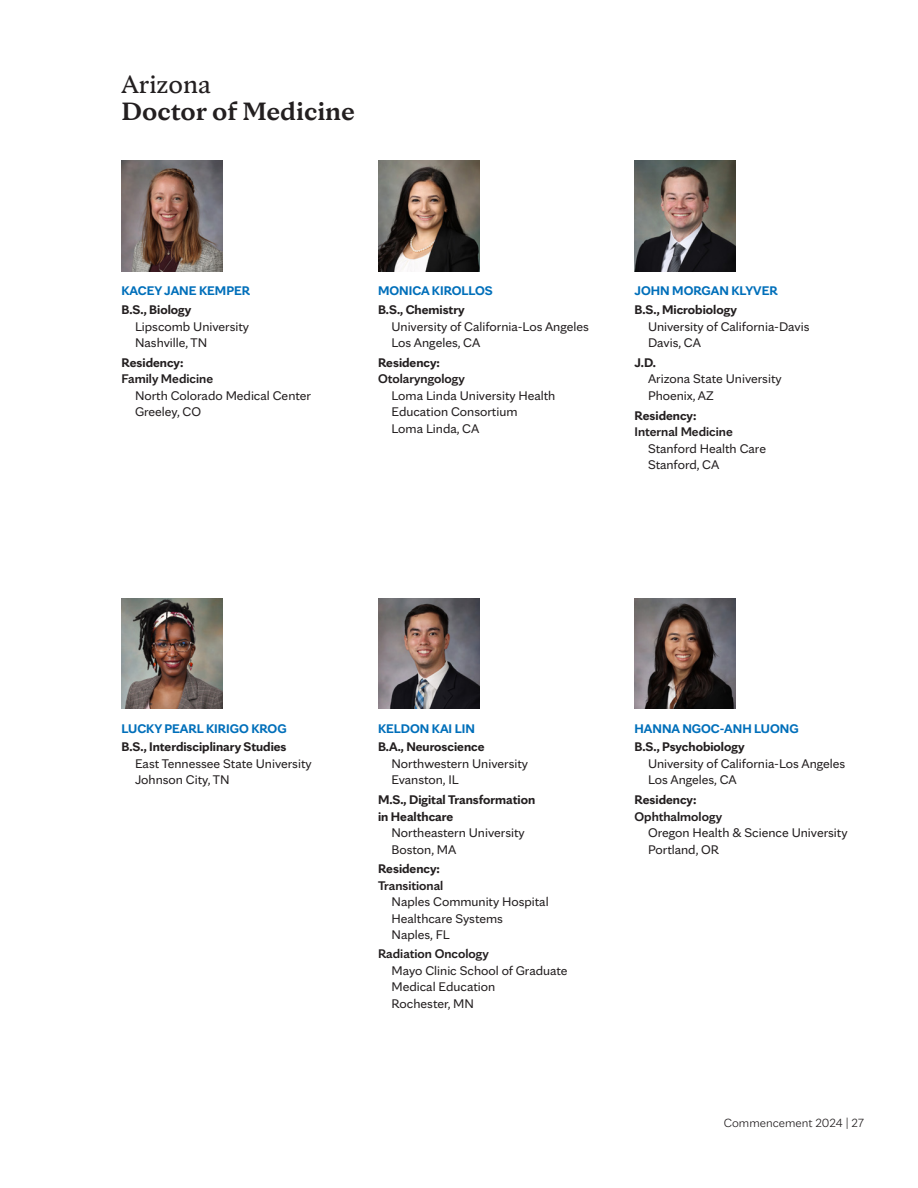
<style>
.page{position:relative;width:918px;height:1188px;background:#fff}
.page>*{position:absolute;margin:0;border:0;box-sizing:border-box;transform-origin:0 0}
.MC_-_INTRO{font:700 27px/27px "Mayo Clinic Serif";color:#231f20}
.Paragraph_Style_3{font:13.5px/16.5px "Mayo Clinic Sans";color:#231f20}
.Paragraph_Style_2{font:700 13.5px/16.5px "Mayo Clinic Sans";color:#231f20}
.Paragraph_Style_1{font:700 13.5px "Mayo Clinic Sans";color:#006fba}
.Paragraph_Style_4{font:13.5px "Mayo Clinic Sans";color:#231f20}
.Paragraph_Style_3-2{font:600 13.5px "Mayo Clinic Sans";color:#231f20}
.Paragraph_Style_3-3{font:700 13.5px "Mayo Clinic Sans";color:#231f20}
.t1{font:300 12.75px "Mayo Clinic Sans";color:#231f20}
.s1{font-weight:400}
</style>
<div class="page">
<img style="left:378px;top:161px;width:101px;height:110px">
<img style="left:634px;top:161px;width:102px;height:110px">
<img style="left:122px;top:598px;width:101px;height:110px">
<img style="left:378px;top:598px;width:101px;height:110px">
<img style="left:634px;top:598px;width:102px;height:110px">
<img style="left:122px;top:161px;width:101px;height:110px">
<p class="MC_-_INTRO" style="left:122px;top:68px;width:235px"><span class="s1">Arizona<br></span>Doctor of Medicine</p>
<p class="Paragraph_Style_1" style="left:122px;top:280px;width:130px">KACEY JANE KEMPER</p>
<p class="Paragraph_Style_2" style="left:122px;top:300px;width:71px">B.S., Biology</p>
<p class="Paragraph_Style_3" style="left:135px;top:317px;width:116px">Lipscomb University</p>
<p class="Paragraph_Style_4" style="left:135px;top:332px;width:74px">Nashville, TN</p>
<p class="Paragraph_Style_3-3" style="left:122px;top:352px;width:64px">Residency:</p>
<p class="Paragraph_Style_3-2" style="left:122px;top:368px;width:93px">Family Medicine</p>
<p class="Paragraph_Style_3" style="left:135px;top:386px;width:178px">North Colorado Medical Center<br>Greeley, CO</p>
<p class="Paragraph_Style_1" style="left:378px;top:280px;width:116px">MONICA KIROLLOS</p>
<p class="Paragraph_Style_2" style="left:378px;top:300px;width:88px">B.S., Chemistry</p>
<p class="Paragraph_Style_3" style="left:392px;top:317px;width:199px">University of California-Los Angeles</p>
<p class="Paragraph_Style_4" style="left:392px;top:332px;width:90px">Los Angeles, CA</p>
<p class="Paragraph_Style_3-3" style="left:378px;top:352px;width:64px">Residency:</p>
<p class="Paragraph_Style_3-2" style="left:378px;top:368px;width:88px">Otolaryngology</p>
<p class="Paragraph_Style_3" style="left:392px;top:386px;width:165px">Loma Linda University Health<br>Education Consortium<br>Loma Linda, CA</p>
<p class="Paragraph_Style_1" style="left:634px;top:280px;width:145px">JOHN MORGAN KLYVER</p>
<p class="Paragraph_Style_2" style="left:634px;top:300px;width:104px">B.S., Microbiology</p>
<p class="Paragraph_Style_3" style="left:648px;top:317px;width:163px">University of California-Davis</p>
<p class="Paragraph_Style_4" style="left:648px;top:332px;width:54px">Davis, CA</p>
<p class="Paragraph_Style_2" style="left:634px;top:353px;width:23px">J.D.</p>
<p class="Paragraph_Style_3" style="left:648px;top:369px;width:135px">Arizona State University</p>
<p class="Paragraph_Style_4" style="left:648px;top:385px;width:67px">Phoenix, AZ</p>
<p class="Paragraph_Style_3-3" style="left:634px;top:404px;width:64px">Residency:</p>
<p class="Paragraph_Style_3-2" style="left:634px;top:421px;width:100px">Internal Medicine</p>
<p class="Paragraph_Style_3" style="left:648px;top:439px;width:120px">Stanford Health Care<br>Stanford, CA</p>
<p class="Paragraph_Style_1" style="left:122px;top:718px;width:167px">LUCKY PEARL KIRIGO KROG</p>
<p class="Paragraph_Style_2" style="left:122px;top:737px;width:167px">B.S., Interdisciplinary Studies</p>
<p class="Paragraph_Style_3" style="left:135px;top:754px;width:178px">East Tennessee State University</p>
<p class="Paragraph_Style_4" style="left:135px;top:770px;width:96px">Johnson City, TN</p>
<p class="Paragraph_Style_1" style="left:378px;top:718px;width:98px">KELDON KAI LIN</p>
<p class="Paragraph_Style_2" style="left:378px;top:737px;width:108px">B.A., Neuroscience</p>
<p class="Paragraph_Style_3" style="left:392px;top:754px;width:138px">Northwestern University</p>
<p class="Paragraph_Style_4" style="left:392px;top:770px;width:69px">Evanston, IL</p>
<p class="Paragraph_Style_2" style="left:378px;top:790px;width:159px">M.S., Digital Transformation in Healthcare</p>
<p class="Paragraph_Style_3" style="left:392px;top:823px;width:135px">Northeastern University</p>
<p class="Paragraph_Style_4" style="left:392px;top:839px;width:66px">Boston, MA</p>
<p class="Paragraph_Style_3-3" style="left:378px;top:858px;width:64px">Residency:</p>
<p class="Paragraph_Style_3-2" style="left:378px;top:875px;width:67px">Transitional</p>
<p class="Paragraph_Style_3" style="left:392px;top:892px;width:159px">Naples Community Hospital<br>Healthcare Systems<br>Naples, FL</p>
<p class="Paragraph_Style_3-2" style="left:378px;top:943px;width:112px">Radiation Oncology</p>
<p class="Paragraph_Style_3" style="left:392px;top:961px;width:178px">Mayo Clinic School of Graduate<br>Medical Education<br>Rochester, MN</p>
<p class="Paragraph_Style_1" style="left:634px;top:718px;width:166px">HANNA NGOC-ANH LUONG</p>
<p class="Paragraph_Style_2" style="left:634px;top:737px;width:112px">B.S., Psychobiology</p>
<p class="Paragraph_Style_3" style="left:648px;top:754px;width:199px">University of California-Los Angeles</p>
<p class="Paragraph_Style_4" style="left:648px;top:770px;width:90px">Los Angeles, CA</p>
<p class="Paragraph_Style_3-3" style="left:634px;top:789px;width:64px">Residency:</p>
<p class="Paragraph_Style_3-2" style="left:634px;top:806px;width:89px">Ophthalmology</p>
<p class="Paragraph_Style_3" style="left:648px;top:823px;width:201px">Oregon Health &amp; Science University<br>Portland, OR</p>
<p class="t1" style="left:724px;top:1114px;width:142px">Commencement 2024 | 27</p>
</div>
